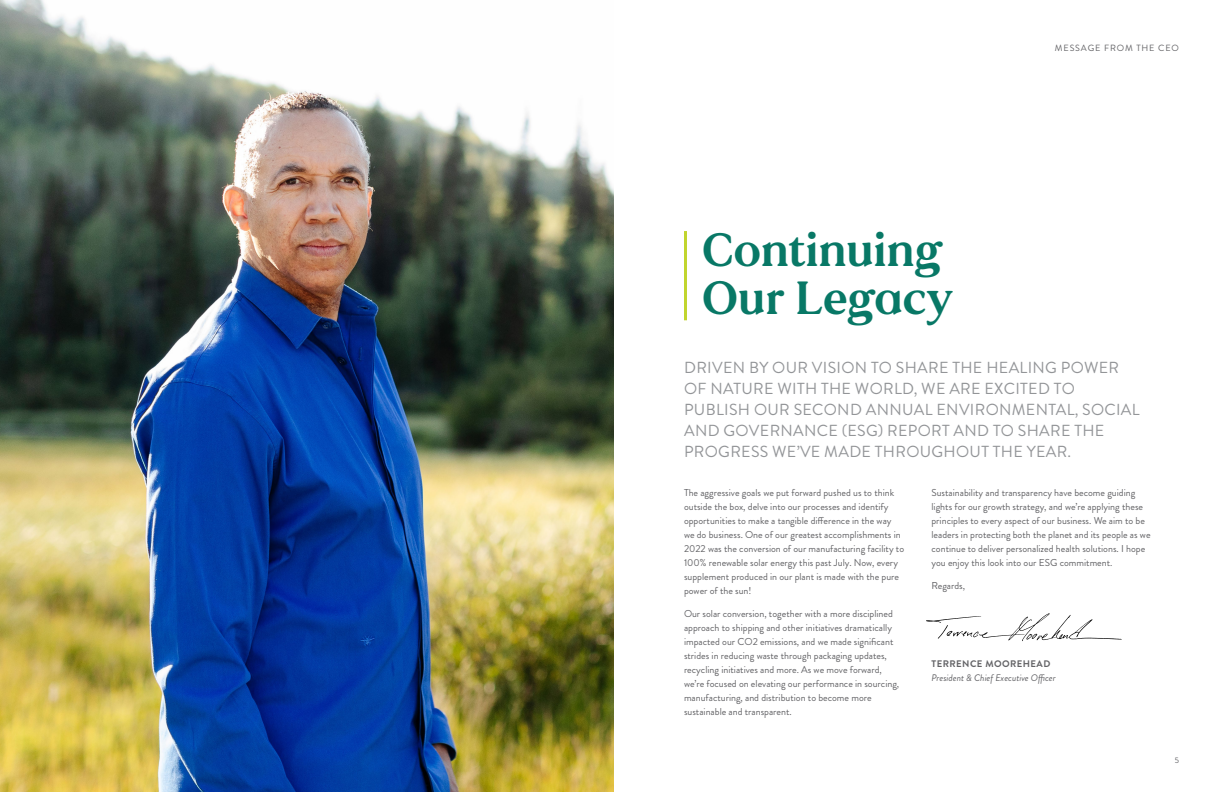
<style>
.page{position:relative;width:1224px;height:792px;background:#fff}
.page>*{position:absolute;margin:0;border:0;box-sizing:border-box;transform-origin:0 0}
.t1{font:46px/48px "F37 Bobby";letter-spacing:-.015em;color:#087866}
.t2{font:16px/21px "Brandon Grotesque";letter-spacing:.02em;color:#939598}
.t3{font:10px/14px "Brandon Grotesque";color:#636366}
.t4{font:italic 9.5px "Brandon Grotesque";color:#636366}
.t5{font:700 9.5px "Brandon Grotesque";letter-spacing:.045em;color:#636366}
.t6{font:9px "Brandon Grotesque";letter-spacing:.095em;color:#636366}
.t7{font:8px "Brandon Grotesque";color:#636366}
</style>
<div class="page">
<svg style="left:926px;top:613px;width:196px;height:28px"></svg>
<img style="left:0;top:0;width:614px;height:792px">
<hr style="left:684px;top:231px;width:3px;height:89px;background:#c1d52f">
<p class="t6" style="left:1055px;top:42px;width:126px">MESSAGE FROM THE CEO</p>
<h1 class="t1" style="left:702px;top:226px;width:253px">Continuing<br>Our Legacy</h1>
<h2 class="t2" style="left:684px;top:358px;width:457px">DRIVEN BY OUR VISION TO SHARE THE HEALING POWER OF NATURE WITH THE WORLD, WE ARE EXCITED TO PUBLISH OUR SECOND ANNUAL ENVIRONMENTAL, SOCIAL AND GOVERNANCE (ESG) REPORT AND TO SHARE THE PROGRESS WE’VE MADE THROUGHOUT THE YEAR.</h2>
<p class="t3" style="left:684px;top:486px;width:222px">The aggressive goals we put forward pushed us to think outside the box, delve into our processes and identify opportunities to make a tangible difference in the way we do business. One of our greatest accomplishments in 2022 was the conversion of our manufacturing facility to 100% renewable solar energy this past July. Now, every supplement produced in our plant is made with the pure power of the sun!</p>
<p class="t3" style="left:684px;top:607px;width:217px">Our solar conversion, together with a more disciplined approach to shipping and other initiatives dramatically impacted our CO2 emissions, and we made significant strides in reducing waste through packaging updates, recycling initiatives and more. As we move forward, we’re focused on elevating our performance in sourcing, manufacturing, and distribution to become more sustainable and transparent.</p>
<p class="t3" style="left:932px;top:486px;width:221px">Sustainability and transparency have become guiding lights for our growth strategy, and we’re applying these principles to every aspect of our business. We aim to be leaders in protecting both the planet and its people as we continue to deliver personalized health solutions. I hope you enjoy this look into our ESG commitment.</p>
<p class="t3" style="left:932px;top:579px;width:35px">Regards,</p>
<p class="t5" style="left:932px;top:657px;width:120px">TERRENCE MOOREHEAD</p>
<p class="t4" style="left:931px;top:672px;width:126px">President &amp; Chief Executive Officer</p>
<p class="t7" style="left:1175px;top:754px;width:6px">5</p>
</div>
